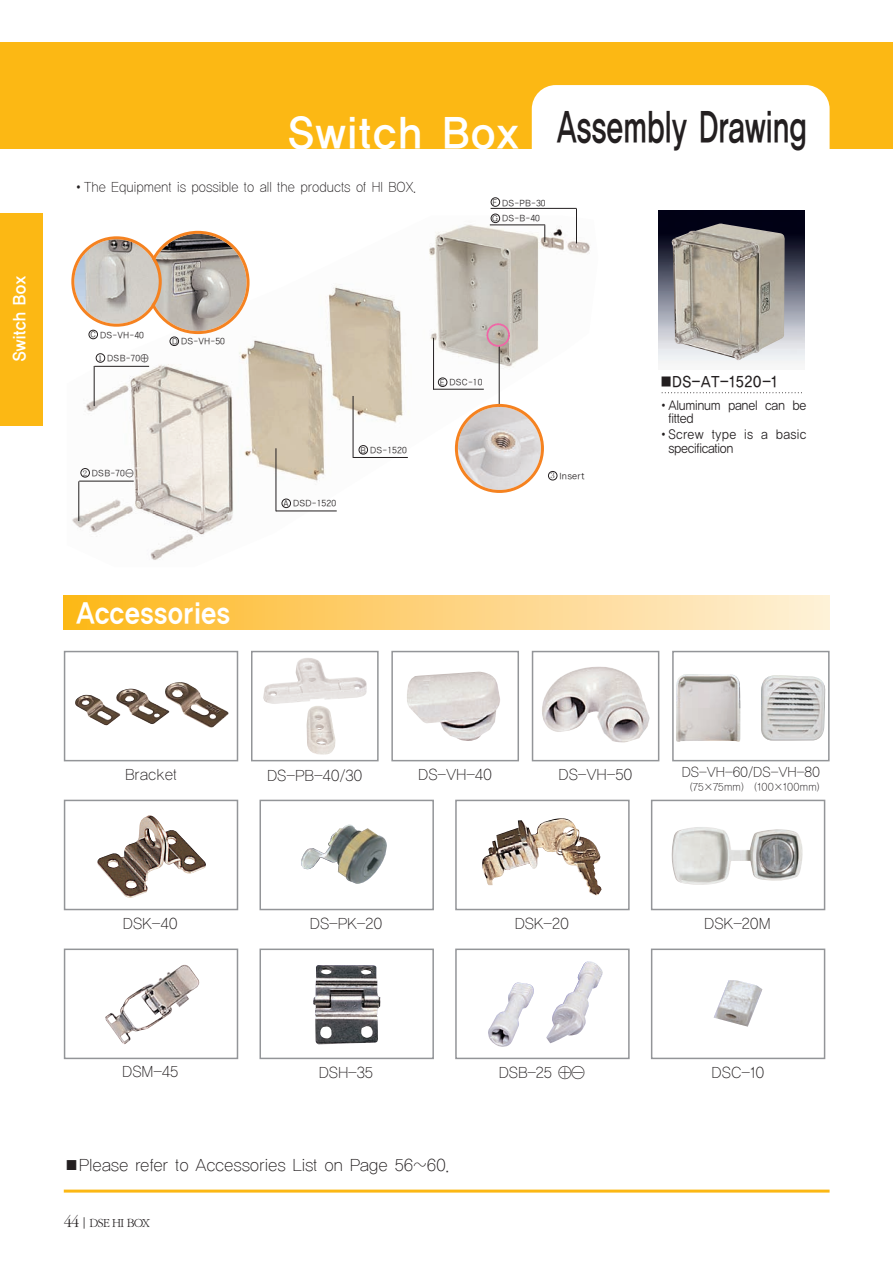
<style>
.page{position:relative;width:893px;height:1262px;background:#fff}
.page>*{position:absolute;margin:0;border:0;box-sizing:border-box;transform-origin:0 0}
.t1{font:42px "YGO14";letter-spacing:-.07em;color:#231f20;scale:.65 1}
.t2{font:27px "YGO15";letter-spacing:-.075em;color:#fff;scale:.9 1}
.t3{font:16.5px "YGO11";letter-spacing:-.055em;color:#231f20;scale:.95 1}
.t4{font:16.5px "YGO14";letter-spacing:-.07em;color:#fff;scale:.95 1}
.t5{font:15px "YGO11";letter-spacing:-.055em;color:#231f20;scale:.95 1}
.t6{font:15px "YGO13";letter-spacing:-.015em;color:#231f20;scale:.9 1}
.t7{font:13.5px "YGO11";letter-spacing:-.055em;color:#231f20;scale:.9 1}
.t8{font:13.5px "YGO11";letter-spacing:-.055em;color:#231f20;scale:.95 1}
.t9{font:13.5px "Sand Sm";letter-spacing:-.05em;color:#231f20;scale:.95 1}
.t10{font:12.75px/13.5px "YGO12";letter-spacing:-.06em;color:#231f20;scale:.9 1}
.t11{font:12.75px/13.5px "YGO12";letter-spacing:-.08em;color:#231f20;scale:.9 1}
.t12{font:10.5px "YGO11";letter-spacing:-.04em;color:#231f20;scale:.95 1}
.t13{font:9.75px "J Cmg J";color:#231f20}
.s1{color:#fff}
.s2{font-size:9px}
.s3{font-family:"J Cmm J";font-size:9px}
.s4{font-size:18px}
</style>
<div class="page">
<div style="left:0;top:43px;width:892px;height:106px;background:#fcb814"></div>
<div style="left:531px;top:85px;width:298px;height:149px;background:#fff;border-radius:24px"></div>
<hr style="left:64px;top:1189px;width:765px;height:3px;background:#fcb814">
<div style="left:64px;top:595px;width:765px;height:34px;background:linear-gradient(to right,#fdb71e,#fef0db)"></div>
<img style="left:71px;top:215px;width:519px;height:345px">
<img style="left:149px;top:234px;width:97px;height:97px;border-radius:49px">
<div style="left:146px;top:231px;width:103px;height:103px;border:3px solid #f58220;border-radius:50%"></div>
<img style="left:74px;top:239px;width:85px;height:85px;border-radius:42px">
<div style="left:71px;top:236px;width:91px;height:91px;border:3px solid #f58220;border-radius:50%"></div>
<img style="left:658px;top:210px;width:146px;height:153px">
<img style="left:671px;top:223px;width:114px;height:138px">
<div style="left:96px;top:353px;width:9px;height:9px;border:1px solid #231f20;border-radius:50%"></div>
<div style="left:89px;top:330px;width:9px;height:9px;border:1px solid #231f20;border-radius:50%"></div>
<div style="left:170px;top:337px;width:9px;height:9px;border:1px solid #231f20;border-radius:50%"></div>
<div style="left:282px;top:499px;width:9px;height:9px;border:1px solid #231f20;border-radius:50%"></div>
<hr style="left:276px;top:448px;width:1px;height:63px;background:#231f20">
<hr style="left:276px;top:510px;width:61px;height:1px;background:#231f20">
<div style="left:359px;top:445px;width:9px;height:9px;border:1px solid #231f20;border-radius:50%"></div>
<div style="left:491px;top:214px;width:9px;height:9px;border:1px solid #231f20;border-radius:50%"></div>
<div style="left:438px;top:378px;width:9px;height:9px;border:1px solid #231f20;border-radius:50%"></div>
<hr style="left:353px;top:396px;width:1px;height:62px;background:#231f20">
<hr style="left:353px;top:457px;width:55px;height:1px;background:#231f20">
<hr style="left:95px;top:366px;width:54px;height:1px;background:#231f20">
<hr style="left:94px;top:366px;width:1px;height:40px;background:#231f20">
<div style="left:81px;top:468px;width:9px;height:9px;border:1px solid #231f20;border-radius:50%"></div>
<hr style="left:79px;top:481px;width:55px;height:1px;background:#231f20">
<hr style="left:78px;top:481px;width:1px;height:40px;background:#231f20">
<hr style="left:433px;top:338px;width:1px;height:52px;background:#231f20">
<hr style="left:433px;top:389px;width:51px;height:1px;background:#231f20">
<svg style="left:544px;top:226px;width:1px;height:16px"></svg>
<hr style="left:490px;top:225px;width:55px;height:1px;background:#231f20">
<hr style="left:576px;top:208px;width:1px;height:35px;background:#231f20">
<hr style="left:490px;top:208px;width:86px;height:1px;background:#231f20">
<div style="left:491px;top:197px;width:9px;height:9px;border:1px solid #231f20;border-radius:50%"></div>
<hr style="left:499px;top:345px;width:1px;height:109px;background:#231f20">
<svg style="left:487px;top:324px;width:22px;height:22px"></svg>
<div style="left:548px;top:471px;width:9px;height:9px;border:1px solid #231f20;border-radius:50%"></div>
<img style="left:458px;top:407px;width:83px;height:83px;border-radius:42px">
<div style="left:455px;top:404px;width:89px;height:89px;border:3px solid #f58220;border-radius:50%"></div>
<svg style="left:662px;top:392px;width:140px;height:1px"></svg>
<div style="left:0;top:213px;width:43px;height:212px;background:#fcb814"></div>
<div style="left:64px;top:651px;width:174px;height:110px;border:2px solid #939598"></div>
<img style="left:75px;top:682px;width:154px;height:46px">
<div style="left:251px;top:651px;width:127px;height:110px;border:2px solid #939598"></div>
<div style="left:391px;top:651px;width:128px;height:110px;border:2px solid #939598"></div>
<div style="left:531px;top:651px;width:128px;height:110px;border:2px solid #939598"></div>
<img style="left:407px;top:671px;width:93px;height:70px">
<img style="left:542px;top:666px;width:107px;height:77px">
<div style="left:672px;top:651px;width:157px;height:110px;border:2px solid #939598"></div>
<img style="left:676px;top:674px;width:149px;height:68px">
<img style="left:263px;top:658px;width:104px;height:46px">
<img style="left:306px;top:706px;width:29px;height:49px">
<div style="left:64px;top:799px;width:174px;height:111px;border:2px solid #939598"></div>
<img style="left:97px;top:815px;width:109px;height:83px">
<div style="left:259px;top:799px;width:175px;height:111px;border:2px solid #939598"></div>
<img style="left:301px;top:824px;width:86px;height:60px">
<div style="left:455px;top:799px;width:174px;height:111px;border:2px solid #939598"></div>
<img style="left:482px;top:818px;width:119px;height:78px">
<div style="left:651px;top:799px;width:174px;height:111px;border:2px solid #939598"></div>
<img style="left:671px;top:827px;width:131px;height:58px">
<div style="left:64px;top:948px;width:174px;height:111px;border:2px solid #939598"></div>
<img style="left:105px;top:964px;width:95px;height:81px">
<div style="left:259px;top:948px;width:175px;height:111px;border:2px solid #939598"></div>
<img style="left:313px;top:965px;width:67px;height:79px">
<div style="left:455px;top:948px;width:174px;height:111px;border:2px solid #939598"></div>
<img style="left:488px;top:961px;width:115px;height:86px">
<div style="left:651px;top:948px;width:174px;height:111px;border:2px solid #939598"></div>
<img style="left:713px;top:980px;width:49px;height:46px">
<p class="t4" style="left:12px;top:362px;width:93px;rotate:-90deg">Switch Box</p>
<h1 class="t1" style="left:287px;top:107px;width:803px"><span class="s1">Switch Box</span> Assembly Drawing</h1>
<p class="t7" style="left:72px;top:181px;width:384px">•The Equipment is possible to all the products of HI BOX.</p>
<p class="t13" style="left:492px;top:198px;width:55px"><span class="s2">F</span> DS-PB-30</p>
<p class="t13" style="left:492px;top:214px;width:49px"><span class="s2">G</span> DS-B-40</p>
<p class="t13" style="left:91px;top:330px;width:55px"><span class="s2">C</span> DS-VH-40</p>
<p class="t13" style="left:98px;top:354px;width:52px"><span class="s3">1</span> DSB-70⊕</p>
<p class="t13" style="left:172px;top:337px;width:55px"><span class="s2">D</span> DS-VH-50</p>
<p class="t13" style="left:83px;top:468px;width:52px"><span class="s3">2</span> DSB-70⊖</p>
<h2 class="t2" style="left:76px;top:600px;width:175px">Accessories</h2>
<p class="t13" style="left:283px;top:499px;width:54px"><span class="s2">A</span> DSD-1520</p>
<p class="t13" style="left:360px;top:445px;width:48px"><span class="s2">B</span> DS-1520</p>
<p class="t13" style="left:440px;top:378px;width:44px"><span class="s2">E</span> DSC-10</p>
<p class="t13" style="left:550px;top:471px;width:36px"><span class="s3">3</span> Insert</p>
<p class="t6" style="left:659px;top:374px;width:133px">■DS-AT-1520-1</p>
<p class="t11" style="left:668px;top:399px;width:156px;text-indent:-10px">•Aluminum panel can be fitted</p>
<p class="t10" style="left:668px;top:428px;width:156px;text-indent:-10px">•Screw type is a basic specification</p>
<p class="t5" style="left:125px;top:767px;width:57px">Bracket</p>
<p class="t5" style="left:267px;top:768px;width:103px">DS-PB-40/30</p>
<p class="t5" style="left:418px;top:767px;width:80px">DS-VH-40</p>
<p class="t5" style="left:558px;top:767px;width:80px">DS-VH-50</p>
<p class="t8" style="left:681px;top:766px;width:148px">DS-VH-60/DS-VH-80</p>
<p class="t12" style="left:689px;top:782px;width:138px">(75×75mm) (100×100mm)</p>
<p class="t5" style="left:123px;top:917px;width:60px">DSK-40</p>
<p class="t5" style="left:309px;top:917px;width:78px">DS-PK-20</p>
<p class="t5" style="left:514px;top:917px;width:59px">DSK-20</p>
<p class="t5" style="left:704px;top:917px;width:72px">DSK-20M</p>
<p class="t5" style="left:122px;top:1065px;width:61px">DSM-45</p>
<p class="t5" style="left:318px;top:1066px;width:60px">DSH-35</p>
<p class="t5" style="left:498px;top:1066px;width:93px">DSB-25 ⊕⊖</p>
<p class="t5" style="left:711px;top:1066px;width:58px">DSC-10</p>
<p class="t3" style="left:64px;top:1157px;width:408px">■Please refer to Accessories List on Page 56~60.</p>
<p class="t9" style="left:64px;top:1216px;width:92px"><span class="s4">44</span>┃DSE HI BOX</p>
</div>
